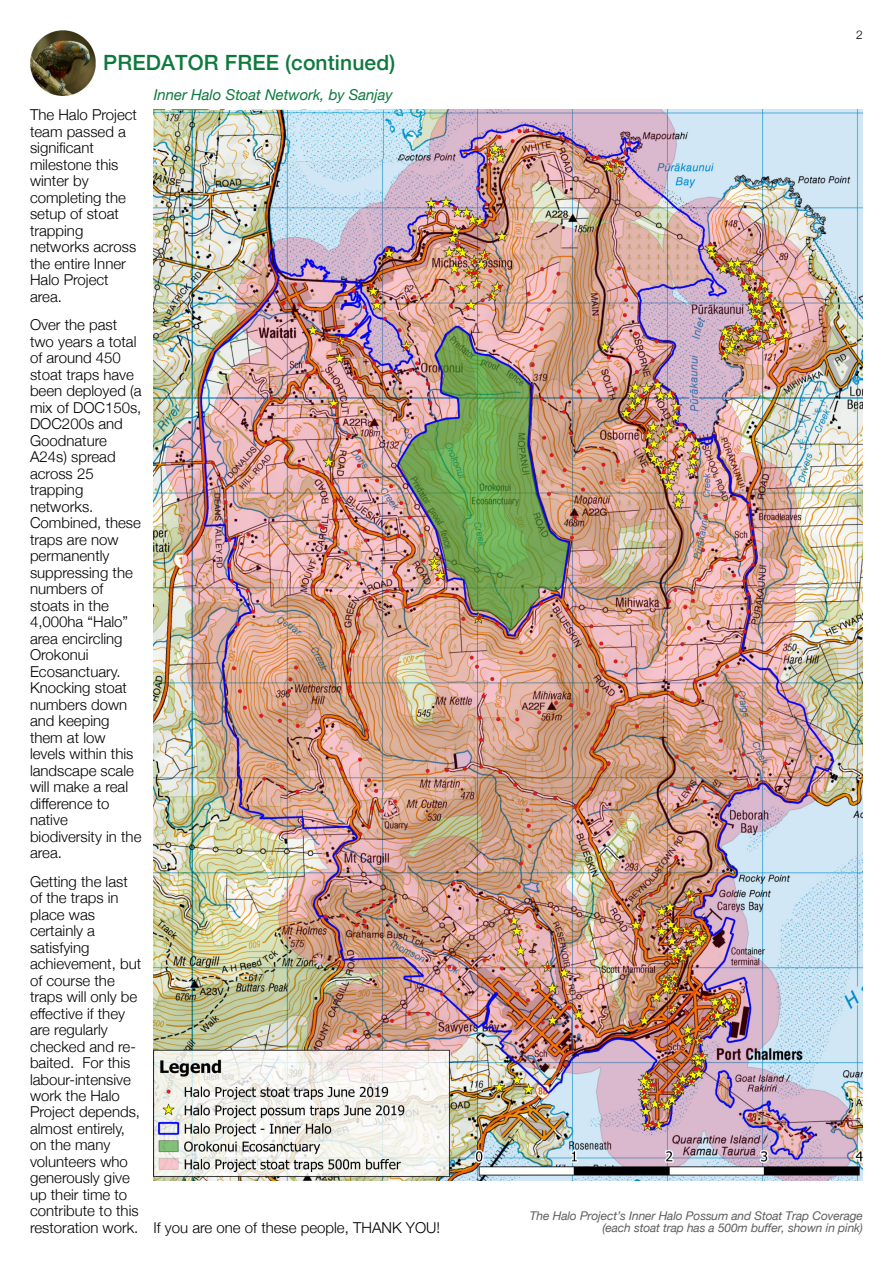
<style>
.page{position:relative;width:893px;height:1263px;background:#fff}
.page>*{position:absolute;margin:0;border:0;box-sizing:border-box;transform-origin:0 0}
.t1{font:500 21px "Helvetica Neue";letter-spacing:.005em;color:#0d793d}
.t2{font:300 15px/16.5px "Helvetica Neue";color:#000}
.t3{font:italic 15px "Helvetica Neue";letter-spacing:-.005em;color:#0d793d}
.t4{font:italic 12px/12px "Helvetica Neue";letter-spacing:-.01em;color:#5e5e5e;text-align:right}
.t5{font:300 12px "Helvetica Neue";color:#000}
</style>
<div class="page">
<img style="left:153px;top:110px;width:709px;height:1071px">
<img style="left:153px;top:110px;width:272px;height:56px">
<img style="left:30px;top:30px;width:66px;height:66px">
<h1 class="t1" style="left:103px;top:50px;width:293px">PREDATOR FREE (continued)</h1>
<p class="t2" style="left:30px;top:106px;width:109px">The Halo Project team passed a significant milestone this winter by completing the setup of stoat trapping networks across the entire Inner<br>Halo Project area.</p>
<p class="t2" style="left:30px;top:316px;width:113px">Over the past two years a total of around 450 stoat traps have been deployed (a mix of DOC150s,<br>DOC200s and<br>Goodnature<br>A24s) spread across 25 trapping networks.<br>Combined, these traps are now permanently suppressing the numbers of stoats in the<br>4,000ha “Halo” area encircling<br>Orokonui<br>Ecosanctuary.<br>Knocking stoat numbers down and keeping them at low levels within this landscape scale will make a real difference to native biodiversity in the area.</p>
<p class="t2" style="left:30px;top:873px;width:113px">Getting the last of the traps in place was certainly a satisfying achievement, but of course the traps will only be effective if they are regularly checked and re&shy;baited. For this labour-intensive work the Halo<br>Project depends, almost entirely, on the many volunteers who generously give up their time to contribute to this restoration work.</p>
<p class="t3" style="left:154px;top:85px;width:240px">Inner Halo Stoat Network, by Sanjay</p>
<p class="t2" style="left:153px;top:1219px;width:288px">If you are one of these people, THANK YOU!</p>
<p class="t5" style="left:856px;top:27px;width:8px">2</p>
<p class="t4" style="left:530px;top:1210px;width:334px">The Halo Project’s Inner Halo Possum and Stoat Trap Coverage (each stoat trap has a 500m buffer, shown in pink)</p>
</div>
